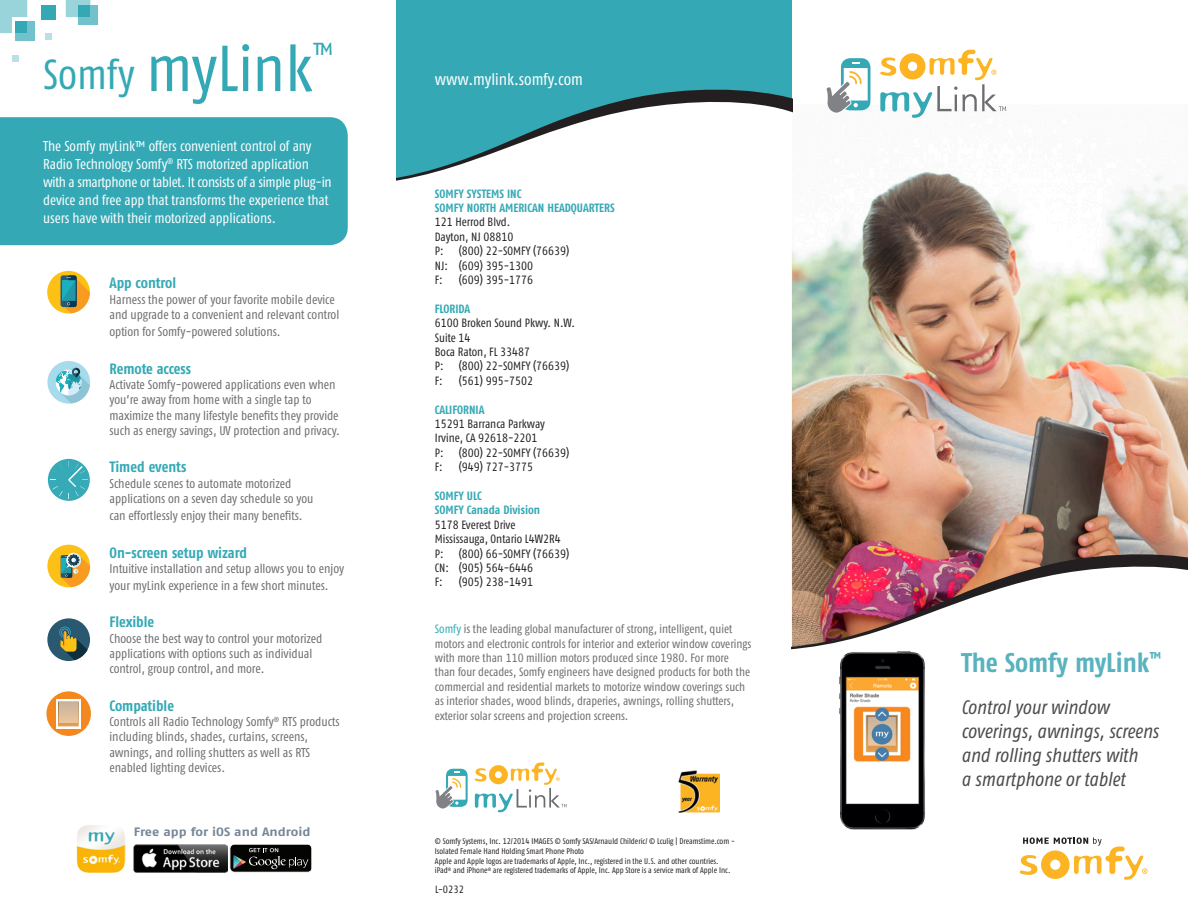
<style>
.page{position:relative;width:1188px;height:918px;background:#fff}
.page>*{position:absolute;margin:0;border:0;box-sizing:border-box;transform-origin:0 0}
.t1{font:64.8px "Fago Co Regular Tf";color:#34a9b5}
.t2{font:41.85px "Fago Co Regular Tf";color:#34a9b5}
.t3{font:28.8px "Fago Co Regular Tf";color:#34a9b5}
.t4{font:27px "Fago Co Bold Tf";color:#58b3be}
.t5{font:italic 19.5px/24px "Fago Co Regular Tf";color:#4b4c4d}
.t6{font:16.5px "Fago Co Regular Tf";color:#fff}
.t7{font:15px "Fago Co Bold Tf";letter-spacing:-.005em;color:#34a9b5}
.t8{font:14.25px/18px "Fago Co Regular Tf";letter-spacing:-.005em;color:#fff}
.t9{font:12.75px/15.3px "Fago Co Regular Tf";color:#6c6d70}
.t10{font:12.15px "Fago No Bold Tf";color:#768798;scale:1.11 1}
.t11{font:12px/14.4px "Fago Co Regular Tf";color:#6c6d70}
.t12{font:12px "Fago Co Regular Tf";color:#231f20}
.t13{font:12px "Fago Co Bold Tf";color:#34a9b5}
.t14{font:10.5px "Fago Co Regular Tf";color:#231f20}
.Paragraph_Style_1{font:8.25px/9.8px "Fago Co Regular Tf";color:#231f20}
.s1{color:#34a9b5}
</style>
<div class="page">
<img style="left:792px;top:104px;width:396px;height:447px">
<img style="left:792px;top:551px;width:396px;height:99px">
<div style="left:396px;top:0;width:396px;height:86px;background:#34a9b5"></div>
<img style="left:679px;top:771px;width:40px;height:41px">
<svg style="left:826px;top:58px;width:44px;height:60px"></svg>
<svg style="left:880px;top:50px;width:126px;height:68px"></svg>
<svg style="left:435px;top:769px;width:33px;height:40px"></svg>
<svg style="left:475px;top:763px;width:92px;height:49px"></svg>
<img style="left:76px;top:825px;width:50px;height:48px">
<div style="left:230px;top:844px;width:82px;height:28px;background:#040503;border-radius:4px"></div>
<div style="left:230px;top:844px;width:82px;height:29px;border:1px solid #fff;border-radius:4px"></div>
<svg style="left:233px;top:848px;width:75px;height:21px"></svg>
<img style="left:134px;top:844px;width:93px;height:28px">
<div style="left:47px;top:545px;width:43px;height:42px;background:#fdc015;border-radius:50%"></div>
<svg style="left:61px;top:553px;width:29px;height:34px"></svg>
<div style="left:47px;top:618px;width:43px;height:43px;background:#2a5871;border-radius:50%"></div>
<svg style="left:59px;top:627px;width:29px;height:33px"></svg>
<div style="left:47px;top:271px;width:43px;height:43px;background:#fdc015;border-radius:50%"></div>
<svg style="left:60px;top:275px;width:30px;height:38px"></svg>
<div style="left:47px;top:361px;width:43px;height:43px;background:#a6dbeb;border-radius:50%"></div>
<svg style="left:56px;top:368px;width:34px;height:35px"></svg>
<svg style="left:48px;top:459px;width:42px;height:42px"></svg>
<svg style="left:50px;top:461px;width:38px;height:38px"></svg>
<svg style="left:1020px;top:837px;width:128px;height:43px"></svg>
<svg style="left:396px;top:86px;width:396px;height:95px"></svg>
<div style="left:46px;top:691px;width:45px;height:45px;background:#f5871f;border-radius:50%"></div>
<svg style="left:56px;top:699px;width:25px;height:30px"></svg>
<svg style="left:59px;top:703px;width:19px;height:19px"></svg>
<img style="left:831px;top:642px;width:102px;height:188px">
<div style="left:15px;top:21px;width:20px;height:19px;background:#71c2cb"></div>
<svg style="left:0;top:0;width:27px;height:33px"></svg>
<div style="left:15px;top:21px;width:12px;height:12px;background:#34a9b5"></div>
<div style="left:45px;top:33px;width:7px;height:7px;background:#b8e0e5"></div>
<div style="left:42px;top:5px;width:14px;height:15px;background:#34a9b5"></div>
<div style="left:79px;top:5px;width:19px;height:19px;background:#71c2cb"></div>
<svg style="left:66px;top:0;width:24px;height:17px"></svg>
<div style="left:79px;top:5px;width:11px;height:12px;background:#34a9b5"></div>
<svg style="left:12px;top:55px;width:6px;height:6px"></svg>
<div style="left:0;top:117px;width:348px;height:128px;background:#34a9b5"></div>
<p class="t2" style="left:43px;top:51px;width:93px">Somfy</p>
<p class="t1" style="left:146px;top:32px;width:168px">myLink</p>
<p class="t3" style="left:313px;top:36px;width:22px">™</p>
<p class="t8" style="left:43px;top:137px;width:290px">The Somfy myLink™ offers convenient control of any Radio Technology Somfy<sup>®</sup> RTS motorized application with a smartphone or tablet. It consists of a simple plug-in device and free app that transforms the experience that users have with their motorized applications.</p>
<p class="t7" style="left:110px;top:274px;width:68px">App control</p>
<p class="t9" style="left:110px;top:292px;width:231px">Harness the power of your favorite mobile device and upgrade to a convenient and relevant control</p>
<p class="t9" style="left:110px;top:324px;width:173px">option for Somfy-powered solutions.</p>
<p class="t7" style="left:110px;top:360px;width:83px">Remote access</p>
<p class="t9" style="left:110px;top:377px;width:232px">Activate Somfy-powered applications even when you’re away from home with a single tap to maximize the many lifestyle benefits they provide such as energy savings, UV protection and privacy.</p>
<p class="t7" style="left:110px;top:458px;width:78px">Timed events</p>
<p class="t9" style="left:110px;top:475px;width:206px">Schedule scenes to automate motorized applications on a seven day schedule so you</p>
<p class="t9" style="left:110px;top:508px;width:195px">can effortlessly enjoy their many benefits.</p>
<p class="t7" style="left:110px;top:544px;width:139px">On-screen setup wizard</p>
<p class="t9" style="left:110px;top:560px;width:236px;line-height:17.1px">Intuitive installation and setup allows you to enjoy your myLink experience in a few short minutes.</p>
<p class="t7" style="left:110px;top:613px;width:46px">Flexible</p>
<p class="t9" style="left:110px;top:631px;width:215px">Choose the best way to control your motorized applications with options such as individual control, group control, and more.</p>
<p class="t7" style="left:110px;top:697px;width:66px">Compatible</p>
<p class="t9" style="left:110px;top:714px;width:232px">Controls all Radio Technology Somfy<sup>®</sup> RTS products including blinds, shades, curtains, screens, awnings, and rolling shutters as well as RTS enabled lighting devices.</p>
<p class="t10" style="left:134px;top:825px;width:161px">Free app for iOS and Android</p>
<p class="t6" style="left:435px;top:70px;width:150px">www.mylink.somfy.com</p>
<p class="t13" style="left:435px;top:186px;width:88px">SOMFY SYSTEMS INC</p>
<p class="t13" style="left:435px;top:201px;width:181px">SOMFY NORTH AMERICAN HEADQUARTERS</p>
<p class="t12" style="left:435px;top:215px;width:77px">121 Herrod Blvd.</p>
<p class="t12" style="left:435px;top:230px;width:80px">Dayton, NJ 08810</p>
<p class="t12" style="left:435px;top:244px;width:10px">P:</p>
<p class="t12" style="left:459px;top:244px;width:112px">(800) 22-SOMFY (76639)</p>
<p class="t12" style="left:435px;top:259px;width:100px">NJ: (609) 395-1300</p>
<p class="t12" style="left:435px;top:273px;width:9px">F:</p>
<p class="t12" style="left:459px;top:273px;width:76px">(609) 395-1776</p>
<p class="t13" style="left:435px;top:302px;width:37px">FLORIDA</p>
<p class="t12" style="left:435px;top:316px;width:142px">6100 Broken Sound Pkwy. N.W.</p>
<p class="t12" style="left:435px;top:331px;width:37px">Suite 14</p>
<p class="t12" style="left:435px;top:345px;width:97px">Boca Raton, FL 33487</p>
<p class="t12" style="left:435px;top:359px;width:10px">P:</p>
<p class="t12" style="left:459px;top:359px;width:112px">(800) 22-SOMFY (76639)</p>
<p class="t12" style="left:435px;top:374px;width:9px">F:</p>
<p class="t12" style="left:459px;top:374px;width:76px">(561) 995-7502</p>
<p class="t13" style="left:435px;top:402px;width:51px">CALIFORNIA</p>
<p class="t12" style="left:435px;top:417px;width:112px">15291 Barranca Parkway</p>
<p class="t12" style="left:435px;top:431px;width:104px">Irvine, CA 92618-2201</p>
<p class="t12" style="left:435px;top:446px;width:10px">P:</p>
<p class="t12" style="left:459px;top:446px;width:112px">(800) 22-SOMFY (76639)</p>
<p class="t12" style="left:435px;top:460px;width:9px">F:</p>
<p class="t12" style="left:459px;top:460px;width:76px">(949) 727-3775</p>
<p class="t13" style="left:435px;top:489px;width:48px">SOMFY ULC</p>
<p class="t13" style="left:435px;top:503px;width:107px">SOMFY Canada Division</p>
<p class="t12" style="left:435px;top:518px;width:82px">5178 Everest Drive</p>
<p class="t12" style="left:435px;top:532px;width:127px">Mississauga, Ontario L4W2R4</p>
<p class="t12" style="left:435px;top:547px;width:10px">P:</p>
<p class="t12" style="left:459px;top:547px;width:112px">(800) 66-SOMFY (76639)</p>
<p class="t12" style="left:435px;top:561px;width:100px">CN: (905) 564-6446</p>
<p class="t12" style="left:435px;top:575px;width:9px">F:</p>
<p class="t12" style="left:459px;top:575px;width:76px">(905) 238-1491</p>
<p class="t11" style="left:435px;top:622px;width:318px"><span class="s1">Somfy</span> is the leading global manufacturer of strong, intelligent, quiet motors and electronic controls for interior and exterior window coverings with more than 110 million motors produced since 1980. For more than four decades, Somfy engineers have designed products for both the commercial and residential markets to motorize window coverings such as interior shades, wood blinds, draperies, awnings, rolling shutters, exterior solar screens and projection screens.</p>
<p class="Paragraph_Style_1" style="left:435px;top:836px;width:301px">© Somfy Systems, Inc. 12/2014 IMAGES © Somfy SAS/Arnauld Childeric/ © Lculig | Dreamstime.com -<br>Isolated Female Hand Holding Smart Phone Photo</p>
<p class="Paragraph_Style_1" style="left:435px;top:856px;width:297px">Apple and Apple logos are trademarks of Apple, Inc., registered in the U.S. and other countries. iPad<sup>®</sup> and iPhone<sup>®</sup> are registered trademarks of Apple, Inc. App Store is a service mark of Apple Inc.</p>
<p class="t14" style="left:435px;top:883px;width:30px">L-0232</p>
<p class="t4" style="left:961px;top:646px;width:202px">The Somfy myLink<sup>™</sup></p>
<p class="t5" style="left:961px;top:694px;width:199px">Control your window coverings, awnings, screens and rolling shutters with<br>a smartphone or tablet</p>
</div>
